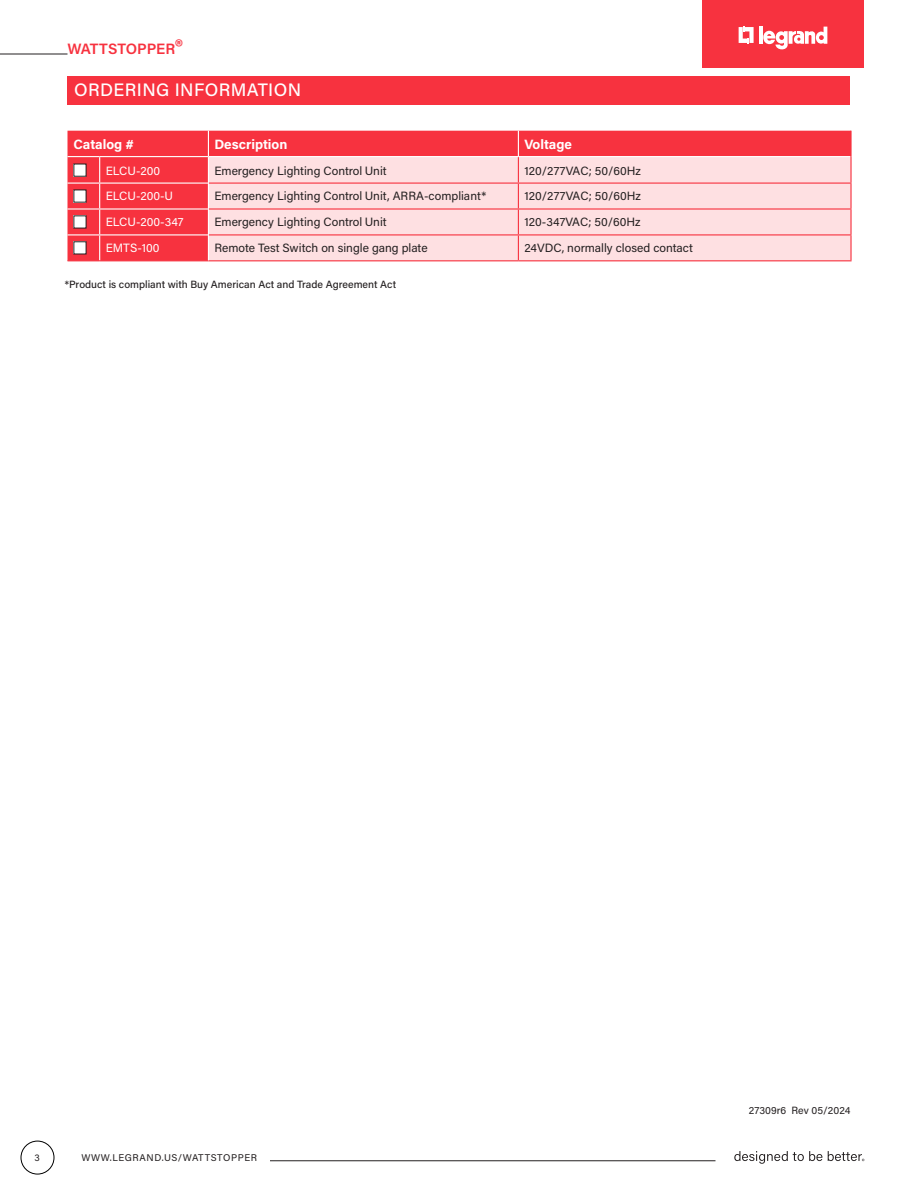
<style>
.page{position:relative;width:918px;height:1188px;background:#fff}
.page>*{position:absolute;margin:0;border:0;box-sizing:border-box;transform-origin:0 0}
.Main_Header{font:500 18px "Acumin Pro";letter-spacing:.02em;color:#fff}
.t1{font:600 15px "Acumin Pro";letter-spacing:-.005em;color:#f7323f}
.Table_Head{font:700 13.5px "Acumin Pro";color:#fff}
.Table_Text{font:12px "Acumin Pro";color:#231f20}
.Table_Text_White{font:12px "Acumin Pro";color:#fff}
.Product_Notes{font:500 10.5px "Acumin Pro";color:#231f20}
.Part-Rev_No{font:10.5px "Acumin Pro";color:#231f20}
.t2{font:9.75px "Acumin Pro";letter-spacing:.06em;color:#231f20}
.s1{font-size:21px}
</style>
<div class="page">
<svg style="left:734px;top:1151px;width:88px;height:13px"></svg>
<svg style="left:828px;top:1151px;width:36px;height:10px"></svg>
<div style="left:21px;top:1141px;width:33px;height:33px;border:1px solid #000;border-radius:50%"></div>
<div style="left:702px;top:0;width:162px;height:68px;background:#f7323f"></div>
<svg style="left:739px;top:26px;width:15px;height:18px"></svg>
<hr style="left:759px;top:27px;width:4px;height:17px;background:#fff">
<svg style="left:763px;top:27px;width:64px;height:23px"></svg>
<hr style="left:270px;top:1161px;width:446px;height:1px;background:#231f20">
<hr style="left:0;top:54px;width:68px;height:1px;background:#231f20">
<div style="left:68px;top:131px;width:782px;height:129px;background:#f7323f"></div>
<div style="left:209px;top:157px;width:641px;height:103px;background:#fee0e2"></div>
<hr style="left:68px;top:156px;width:32px;height:1px;background:#fff">
<hr style="left:100px;top:156px;width:108px;height:1px;background:#fff">
<hr style="left:100px;top:208px;width:109px;height:2px;background:#fff">
<hr style="left:100px;top:234px;width:109px;height:1px;background:#fff">
<hr style="left:100px;top:260px;width:108px;height:1px;background:#f7323f">
<hr style="left:208px;top:156px;width:310px;height:1px;background:#fff">
<hr style="left:518px;top:156px;width:332px;height:1px;background:#fff">
<hr style="left:850px;top:131px;width:2px;height:26px;background:#f7323f">
<hr style="left:850px;top:184px;width:2px;height:24px;background:#f7323f">
<hr style="left:850px;top:210px;width:2px;height:24px;background:#f7323f">
<hr style="left:209px;top:208px;width:309px;height:2px;background:#f7323f">
<hr style="left:518px;top:208px;width:334px;height:2px;background:#f7323f">
<hr style="left:209px;top:234px;width:309px;height:1px;background:#f7323f">
<hr style="left:518px;top:234px;width:334px;height:1px;background:#f7323f">
<hr style="left:850px;top:235px;width:2px;height:25px;background:#f7323f">
<hr style="left:208px;top:260px;width:310px;height:1px;background:#f7323f">
<hr style="left:518px;top:260px;width:334px;height:1px;background:#f7323f">
<svg style="left:208px;top:131px;width:1px;height:129px"></svg>
<hr style="left:100px;top:183px;width:109px;height:1px;background:#fff">
<svg style="left:518px;top:131px;width:1px;height:129px"></svg>
<hr style="left:850px;top:157px;width:2px;height:26px;background:#f7323f">
<hr style="left:209px;top:183px;width:309px;height:1px;background:#f7323f">
<hr style="left:518px;top:183px;width:334px;height:1px;background:#f7323f">
<hr style="left:68px;top:183px;width:32px;height:1px;background:#fff">
<hr style="left:68px;top:208px;width:32px;height:2px;background:#fff">
<hr style="left:68px;top:234px;width:32px;height:1px;background:#fff">
<svg style="left:99px;top:157px;width:1px;height:103px"></svg>
<hr style="left:68px;top:260px;width:32px;height:1px;background:#f7323f">
<div style="left:74px;top:164px;width:12px;height:12px;background:#fff"></div>
<div style="left:74px;top:190px;width:12px;height:12px;background:#fff"></div>
<div style="left:74px;top:216px;width:12px;height:12px;background:#fff"></div>
<div style="left:74px;top:242px;width:12px;height:12px;background:#fff"></div>
<div style="left:68px;top:76px;width:782px;height:29px;background:#f7323f"></div>
<p class="t1" style="left:68px;top:38px;width:117px">WATTSTOPPER<span class="s1">®</span></p>
<p class="Main_Header" style="left:74px;top:78px;width:228px">ORDERING INFORMATION</p>
<p class="Table_Head" style="left:74px;top:134px;width:62px">Catalog #</p>
<p class="Table_Head" style="left:214px;top:134px;width:74px">Description</p>
<p class="Table_Head" style="left:524px;top:134px;width:49px">Voltage</p>
<p class="Table_Text_White" style="left:106px;top:162px;width:56px">ELCU-200</p>
<p class="Table_Text" style="left:214px;top:162px;width:174px">Emergency Lighting Control Unit</p>
<p class="Table_Text" style="left:524px;top:162px;width:118px">120/277VAC; 50/60Hz</p>
<p class="Table_Text_White" style="left:106px;top:188px;width:69px">ELCU-200-U</p>
<p class="Table_Text" style="left:214px;top:188px;width:273px">Emergency Lighting Control Unit, ARRA-compliant*</p>
<p class="Table_Text" style="left:524px;top:188px;width:118px">120/277VAC; 50/60Hz</p>
<p class="Table_Text_White" style="left:106px;top:214px;width:79px">ELCU-200-347</p>
<p class="Table_Text" style="left:214px;top:214px;width:174px">Emergency Lighting Control Unit</p>
<p class="Table_Text" style="left:524px;top:214px;width:118px">120-347VAC; 50/60Hz</p>
<p class="Table_Text_White" style="left:106px;top:240px;width:55px">EMTS-100</p>
<p class="Table_Text" style="left:214px;top:240px;width:215px">Remote Test Switch on single gang plate</p>
<p class="Table_Text" style="left:524px;top:240px;width:170px">24VDC, normally closed contact</p>
<p class="Product_Notes" style="left:65px;top:277px;width:333px">*Product is compliant with Buy American Act and Trade Agreement Act</p>
<p class="t2" style="left:34px;top:1151px;width:7px">3</p>
<p class="t2" style="left:81px;top:1151px;width:177px">WWW.LEGRAND.US/WATTSTOPPER</p>
<p class="Part-Rev_No" style="left:749px;top:1103px;width:103px">27309r6 Rev 05/2024</p>
</div>
